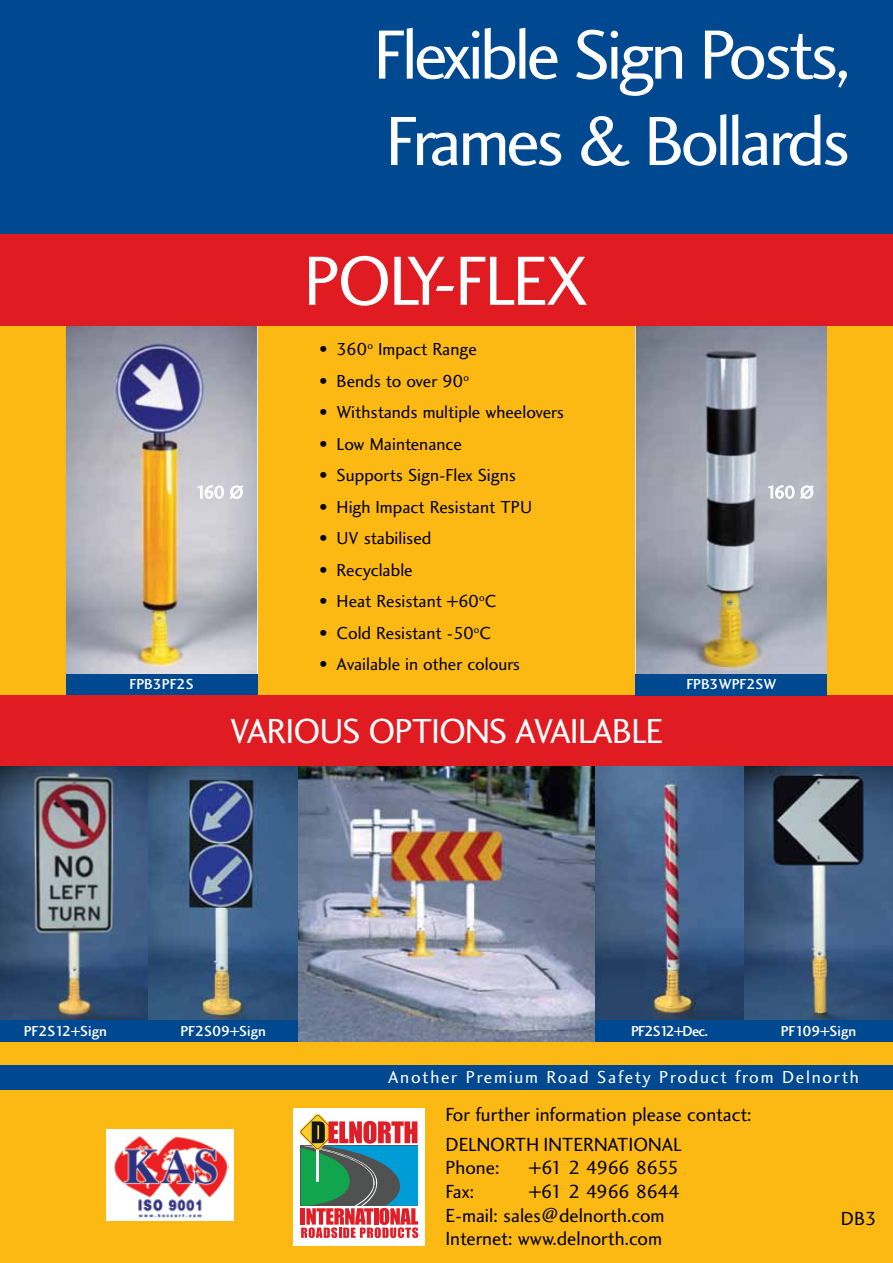
<style>
.page{position:relative;width:893px;height:1263px;background:#fdb913}
.page>*{position:absolute;margin:0;border:0;box-sizing:border-box;transform-origin:0 0}
.t1{font:72px/86.4px "Charlotte Sans Book Plain";letter-spacing:-.05em;color:#fff}
.t2{font:36px "Charlotte Sans Book Plain";letter-spacing:-.03em;color:#fff}
.t3{font:19.65px/23.5px "Charlotte Sans Book Plain";color:#000}
.t4{font:19.65px "Charlotte Sans Book Plain";letter-spacing:-.06em;color:#000}
.t5{font:18px "Charlotte Sans Book Plain";color:#000}
.t6{font:18px "Charlotte Sans Book Plain";letter-spacing:.095em;color:#fff}
.t7{font:15px "Charlotte Sans Medium Plain";color:#fff}
.t8{font:15px "Charlotte Sans Medium Plain";letter-spacing:-.05em;color:#fff}
</style>
<div class="page">
<img style="left:0;top:766px;width:291px;height:254px">
<img style="left:291px;top:766px;width:304px;height:276px">
<div style="left:0;top:1020px;width:298px;height:22px;background:#004990"></div>
<div style="left:0;top:0;width:893px;height:233px;background:#004990"></div>
<img style="left:595px;top:766px;width:149px;height:254px">
<img style="left:744px;top:766px;width:149px;height:254px">
<div style="left:595px;top:1020px;width:298px;height:22px;background:#004990"></div>
<img style="left:66px;top:326px;width:191px;height:348px">
<div style="left:66px;top:674px;width:191px;height:21px;background:#004990"></div>
<div style="left:0;top:695px;width:893px;height:71px;background:#e11b22"></div>
<img style="left:636px;top:326px;width:191px;height:348px">
<div style="left:636px;top:674px;width:191px;height:21px;background:#004990"></div>
<div style="left:0;top:234px;width:893px;height:92px;background:#e11b22"></div>
<div style="left:0;top:1065px;width:893px;height:25px;background:#004990"></div>
<svg style="left:197px;top:485px;width:27px;height:14px"></svg>
<svg style="left:230px;top:485px;width:13px;height:14px"></svg>
<svg style="left:768px;top:485px;width:46px;height:14px"></svg>
<div style="left:106px;top:1129px;width:128px;height:92px;background:#fff"></div>
<img style="left:114px;top:1136px;width:114px;height:82px">
<div style="left:293px;top:1108px;width:132px;height:137px;background:#fff"></div>
<svg style="left:299px;top:1113px;width:119px;height:125px"></svg>
<h1 class="t1" style="left:373px;top:11px;width:479px">Flexible Sign Posts,<br>Frames &amp; Bollards</h1>
<h1 class="t1" style="left:304px;top:237px;width:287px">POLY-FLEX</h1>
<p class="t5" style="left:320px;top:338px;width:159px">• 360<sup>o</sup> Impact Range</p>
<p class="t5" style="left:320px;top:370px;width:151px">• Bends to over 90<sup>o</sup></p>
<p class="t5" style="left:320px;top:401px;width:246px">• Withstands multiple wheelovers</p>
<p class="t5" style="left:320px;top:433px;width:144px">• Low Maintenance</p>
<p class="t5" style="left:320px;top:464px;width:198px">• Supports Sign-Flex Signs</p>
<p class="t5" style="left:320px;top:496px;width:214px">• High Impact Resistant TPU</p>
<p class="t5" style="left:320px;top:527px;width:113px">• UV stabilised</p>
<p class="t5" style="left:320px;top:559px;width:95px">• Recyclable</p>
<p class="t5" style="left:320px;top:590px;width:178px">• Heat Resistant +60<sup>o</sup>C</p>
<p class="t5" style="left:320px;top:622px;width:173px">• Cold Resistant -50<sup>o</sup>C</p>
<p class="t5" style="left:320px;top:653px;width:202px">• Available in other colours</p>
<p class="t6" style="left:196px;top:481px;width:49px">160 Ø</p>
<p class="t6" style="left:766px;top:481px;width:49px">160 Ø</p>
<p class="t7" style="left:129px;top:675px;width:66px">FPB3PF2S</p>
<h2 class="t2" style="left:230px;top:709px;width:435px">VARIOUS OPTIONS AVAILABLE</h2>
<p class="t7" style="left:686px;top:675px;width:92px">FPB3WPF2SW</p>
<p class="t7" style="left:24px;top:1022px;width:85px">PF2S12+Sign</p>
<p class="t7" style="left:180px;top:1022px;width:87px">PF2S09+Sign</p>
<p class="t8" style="left:631px;top:1022px;width:78px">PF2S12+Dec.</p>
<p class="t7" style="left:781px;top:1022px;width:77px">PF109+Sign</p>
<p class="t6" style="left:388px;top:1066px;width:472px">Another Premium Road Safety Product from Delnorth</p>
<p class="t3" style="left:445px;top:1100px;width:308px;line-height:29.5px">For further information please contact:<br>DELNORTH INTERNATIONAL</p>
<p class="t3" style="left:445px;top:1156px;width:55px">Phone:</p>
<p class="t4" style="left:529px;top:1156px;width:151px">+61 2 4966 8655</p>
<p class="t3" style="left:445px;top:1179px;width:30px">Fax:</p>
<p class="t3" style="left:445px;top:1179px;width:236px;text-indent:84px">+61 2 4966 8644<br>E-mail: sales@delnorth.com<br>Internet: www.delnorth.com</p>
<p class="t3" style="left:841px;top:1206px;width:38px">DB3</p>
</div>
